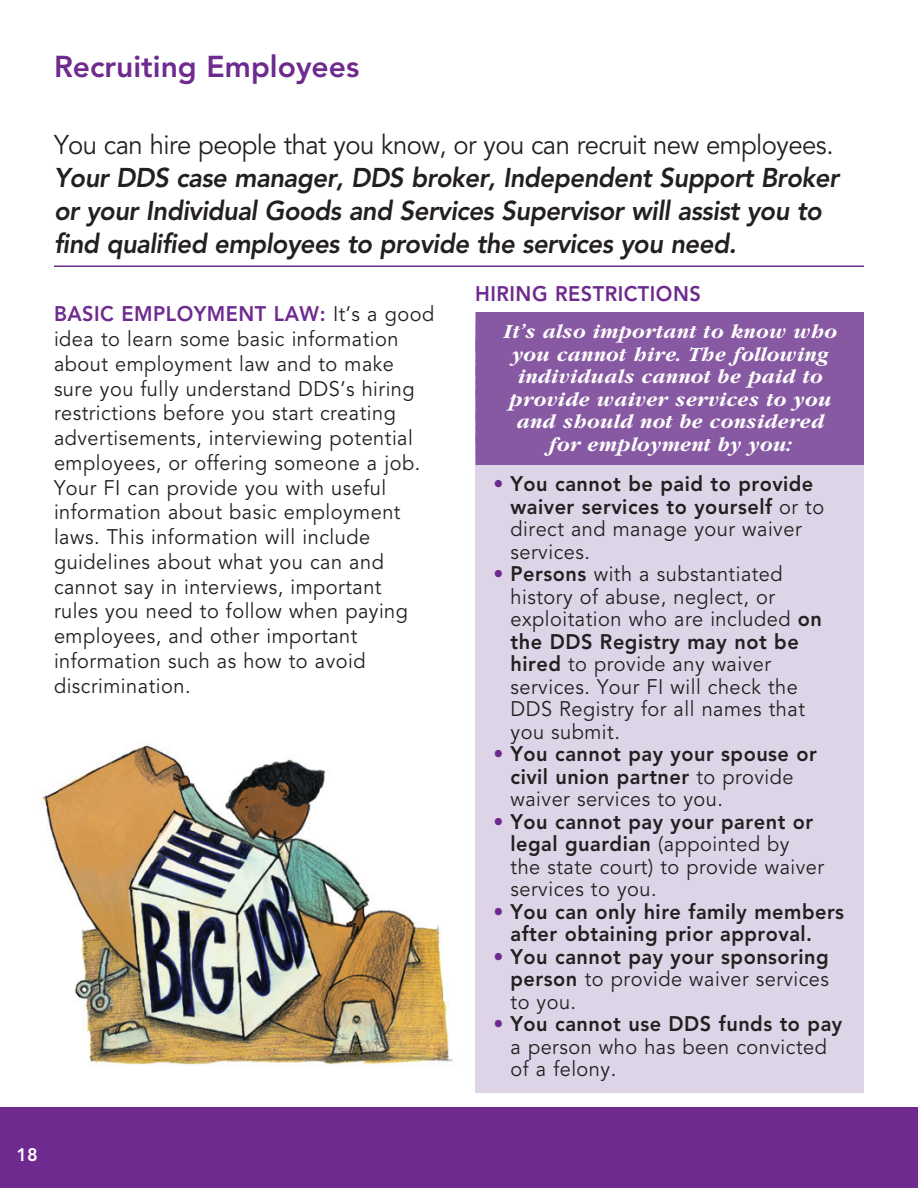
<style>
.page{position:relative;width:918px;height:1188px;background:#fff}
.page>*{position:absolute;margin:0;border:0;box-sizing:border-box;transform-origin:0 0}
.t1{font:800 30px "Avenir";color:#6e2a8e}
.F2_Text_Book_14_16_5{font:italic 800 27px/33px "Avenir";letter-spacing:-.02em;color:#231f20;scale:.95 1}
.F2_Text_Book_14_16_5-2{font:21px/24.8px "Avenir";letter-spacing:.025em;color:#231f20;scale:.95 1}
.F2_Text_Book_14_16_5-3{font:800 21px/22.5px "Avenir";letter-spacing:.025em;color:#231f20;scale:.95 1}
.t2{font:italic 700 21px "Garamond";letter-spacing:.015em;color:#fff}
.F2_Text_Book_14_16_5-4{font:800 21px "Avenir";letter-spacing:.025em;color:#6e2a8e;scale:.95 1}
.t3{font:800 18px "Avenir";color:#fff}
.s1{font-weight:400;font-style:normal}
.s2{font-weight:800;color:#6e2a8e}
.s3{font-weight:400;color:#6e2a8e}
.s4{font-weight:400}
.s5{color:#6e2a8e}
.s6{font-weight:800}
</style>
<div class="page">
<div style="left:0;top:1107px;width:918px;height:81px;background:#6e2a8e"></div>
<hr style="left:54px;top:266px;width:810px;height:1px;background:#6e2a8e">
<div style="left:476px;top:322px;width:388px;height:771px;background:#ded4e8"></div>
<div style="left:476px;top:312px;width:388px;height:27px;background:#8859a3"></div>
<div style="left:476px;top:338px;width:388px;height:14px;background:#8859a3"></div>
<div style="left:476px;top:340px;width:388px;height:22px;background:#8859a3"></div>
<div style="left:476px;top:360px;width:388px;height:15px;background:#8859a3"></div>
<div style="left:476px;top:368px;width:388px;height:16px;background:#8859a3"></div>
<div style="left:476px;top:382px;width:388px;height:16px;background:#8859a3"></div>
<div style="left:476px;top:390px;width:388px;height:16px;background:#8859a3"></div>
<div style="left:476px;top:405px;width:388px;height:15px;background:#8859a3"></div>
<div style="left:476px;top:412px;width:388px;height:17px;background:#8859a3"></div>
<div style="left:476px;top:428px;width:388px;height:14px;background:#8859a3"></div>
<div style="left:476px;top:435px;width:388px;height:17px;background:#8859a3"></div>
<div style="left:476px;top:450px;width:388px;height:15px;background:#8859a3"></div>
<img style="left:42px;top:745px;width:411px;height:321px">
<p class="t1" style="left:54px;top:49px;width:307px">Recruiting Employees</p>
<p class="F2_Text_Book_14_16_5" style="left:54px;top:128px;width:828px"><span class="s1">You can hire people that you know, or you can recruit new employees.<br></span>Your DDS case manager, DDS broker, Independent Support Broker or your Individual Goods and Services Supervisor will assist you to find qualified employees to provide the services you need.</p>
<p class="F2_Text_Book_14_16_5-2" style="left:54px;top:302px;width:402px"><span class="s2">BASIC EMPLOYMENT LAW:</span> It’s a good idea to learn some basic information about employment law and to make sure you fully understand DDS’s hiring restrictions before you start creating advertisements, interviewing potential employees, or offering someone a job.<br>Your FI can provide you with useful information about basic employment laws. This information will include guidelines about what you can and cannot say in interviews, important<br>rules you need to follow when paying employees, and other important information such as how to avoid discrimination.</p>
<p class="F2_Text_Book_14_16_5-4" style="left:475px;top:281px;width:239px">HIRING RESTRICTIONS</p>
<p class="t2" style="left:503px;top:320px;width:335px">It’s also important to know who</p>
<p class="t2" style="left:511px;top:343px;width:318px">you cannot hire. The following</p>
<p class="t2" style="left:517px;top:365px;width:306px">individuals cannot be paid to</p>
<p class="t2" style="left:509px;top:388px;width:324px">provide waiver services to you</p>
<p class="t2" style="left:516px;top:410px;width:309px">and should not be considered</p>
<p class="t2" style="left:548px;top:433px;width:245px">for employment by you:</p>
<p class="F2_Text_Book_14_16_5-3" style="left:511px;top:473px;width:332px;text-indent:-17px"><span class="s3">•</span> You cannot be paid to provide waiver services to yourself <span class="s4">or to direct and manage your waiver services.</span></p>
<p class="F2_Text_Book_14_16_5-2" style="left:511px;top:563px;width:329px;line-height:22.5px;text-indent:-17px"><span class="s5">•</span> <span class="s6">Persons</span> with a substantiated history of abuse, neglect, or exploitation who are included <span class="s6">on the DDS Registry may not be hired</span> to provide any waiver services. Your FI will check the<br>DDS Registry for all names that you submit.</p>
<p class="F2_Text_Book_14_16_5-3" style="left:511px;top:743px;width:324px;text-indent:-17px"><span class="s3">•</span> You cannot pay your spouse or civil union partner <span class="s4">to provide waiver services to you.</span></p>
<p class="F2_Text_Book_14_16_5-2" style="left:511px;top:811px;width:332px;line-height:22.5px;text-indent:-17px"><span class="s5">•</span> <span class="s6">You cannot pay your parent or legal guardian</span> (appointed by the state court) to provide waiver services to you.</p>
<p class="F2_Text_Book_14_16_5-3" style="left:511px;top:900px;width:353px;text-indent:-17px"><span class="s3">•</span> You can only hire family members after obtaining prior approval.</p>
<p class="F2_Text_Book_14_16_5-3" style="left:511px;top:945px;width:337px;text-align:justify;text-indent:-17px"><span class="s3">•</span> You cannot pay your sponsoring person <span class="s4">to provide waiver services to you.</span></p>
<p class="F2_Text_Book_14_16_5-2" style="left:511px;top:1013px;width:351px;line-height:22.5px;text-indent:-17px"><span class="s5">•</span> <span class="s6">You cannot use DDS funds to pay </span>a person who has been convicted of a felony.</p>
<p class="t3" style="left:16px;top:1144px;width:23px">18</p>
</div>
